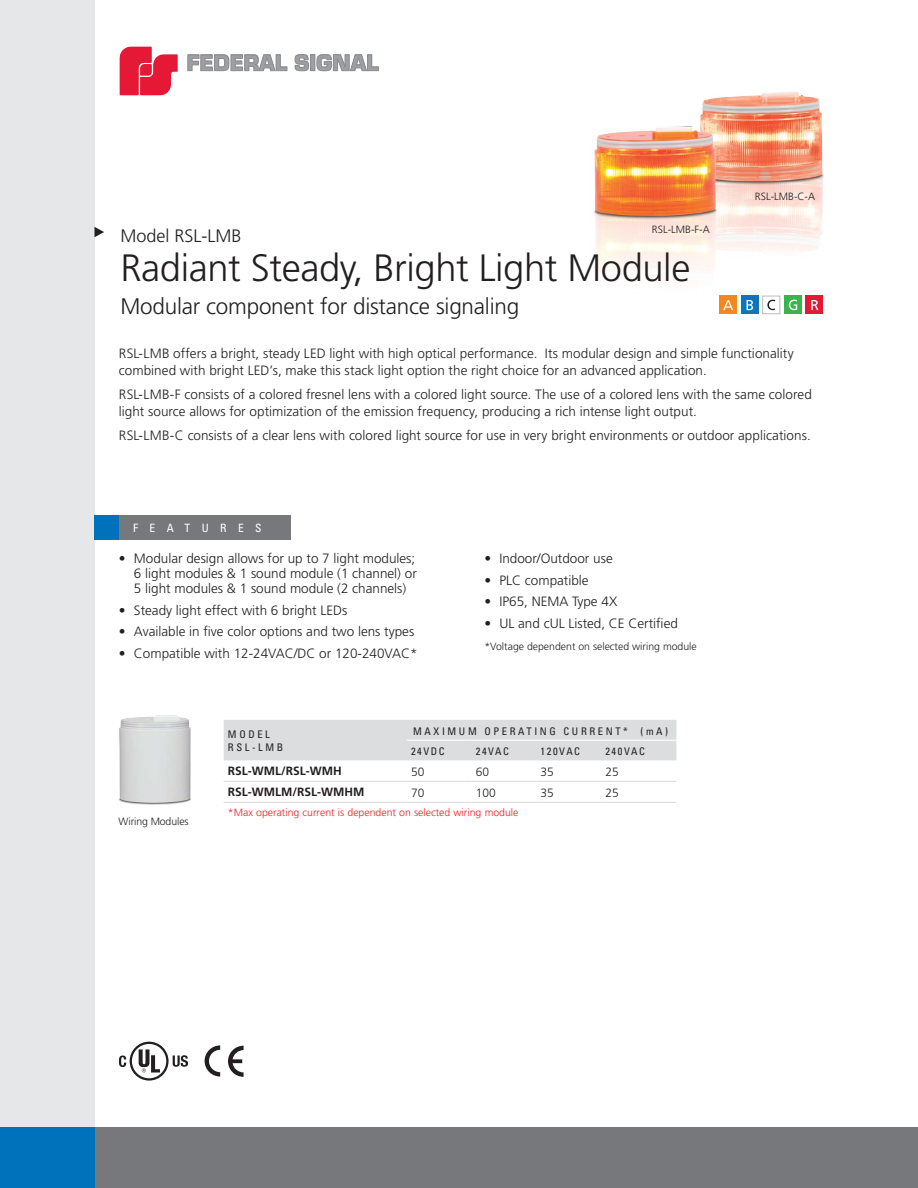
<style>
.page{position:relative;width:918px;height:1188px;background:#fff}
.page>*{position:absolute;margin:0;border:0;box-sizing:border-box;transform-origin:0 0}
.Head{font:300 38.1px "Frutiger";letter-spacing:-.01em;color:#231f20}
.Head-2{font:300 22.5px "Frutiger";letter-spacing:-.01em;color:#231f20}
.Head-3{font:300 18px "Frutiger";color:#231f20}
.t1{font:300 13.5px/17.2px "Frutiger";color:#231f20}
.t2{font:700 12px "Frutiger";color:#231f20}
.t3{font:300 12px "Frutiger";color:#231f20}
.t4{font:condensed 11.55px "Univers";letter-spacing:1em;color:#fff}
.Head-4{font:300 10.5px "Frutiger";color:#231f20}
.chart_body{font:condensed 10.5px/13.5px "Univers";letter-spacing:.25em;color:#231f20}
.t5{font:300 10.5px "Frutiger";color:#ee1d23}
</style>
<div class="page">
<div style="left:94px;top:1127px;width:824px;height:61px;background:#76787b"></div>
<hr style="left:311px;top:54px;width:4px;height:16px;background:#909295">
<img style="left:594px;top:91px;width:230px;height:208px">
<div style="left:0;top:0;width:94px;height:1188px;background:#e6e7e9"></div>
<div style="left:0;top:1127px;width:94px;height:61px;background:#0072bc"></div>
<svg style="left:188px;top:54px;width:99px;height:17px"></svg>
<svg style="left:295px;top:54px;width:14px;height:17px"></svg>
<div style="left:311px;top:55px;width:4px;height:16px;background:#9d9fa2;border:1px solid #8a8c8f"></div>
<svg style="left:317px;top:54px;width:62px;height:17px"></svg>
<svg style="left:120px;top:47px;width:57px;height:48px"></svg>
<div style="left:94px;top:516px;width:26px;height:24px;background:#0072bc"></div>
<div style="left:119px;top:516px;width:172px;height:24px;background:#76787b"></div>
<svg style="left:94px;top:227px;width:10px;height:10px"></svg>
<svg style="left:205px;top:1045px;width:15px;height:32px"></svg>
<svg style="left:228px;top:1046px;width:16px;height:31px"></svg>
<svg style="left:130px;top:1042px;width:39px;height:39px"></svg>
<div style="left:132px;top:1044px;width:34px;height:34px;background:#fff;border-radius:50%"></div>
<svg style="left:139px;top:1049px;width:21px;height:24px"></svg>
<svg style="left:119px;top:1056px;width:7px;height:11px"></svg>
<svg style="left:173px;top:1055px;width:15px;height:12px"></svg>
<div style="left:806px;top:296px;width:17px;height:18px;background:#e51836"></div>
<svg style="left:811px;top:300px;width:8px;height:10px"></svg>
<div style="left:741px;top:296px;width:17px;height:18px;background:#1074bc"></div>
<div style="left:719px;top:296px;width:18px;height:18px;background:#f5871f"></div>
<div style="left:784px;top:296px;width:18px;height:18px;background:#3ab54a"></div>
<svg style="left:747px;top:300px;width:6px;height:10px"></svg>
<svg style="left:723px;top:300px;width:10px;height:10px"></svg>
<svg style="left:789px;top:300px;width:8px;height:10px"></svg>
<div style="left:763px;top:296px;width:17px;height:18px;background:#fff"></div>
<div style="left:762px;top:296px;width:18px;height:18px;border:1px solid #bcbdc0"></div>
<svg style="left:767px;top:300px;width:8px;height:10px"></svg>
<div style="left:224px;top:720px;width:452px;height:40px;background:#dcdddf"></div>
<hr style="left:224px;top:781px;width:183px;height:1px;background:#dcdddf">
<hr style="left:407px;top:781px;width:64px;height:1px;background:#dcdddf">
<hr style="left:471px;top:781px;width:65px;height:1px;background:#dcdddf">
<hr style="left:536px;top:781px;width:65px;height:1px;background:#dcdddf">
<hr style="left:601px;top:781px;width:75px;height:1px;background:#dcdddf">
<hr style="left:224px;top:802px;width:183px;height:1px;background:#dcdddf">
<hr style="left:407px;top:802px;width:64px;height:1px;background:#dcdddf">
<hr style="left:471px;top:802px;width:65px;height:1px;background:#dcdddf">
<hr style="left:536px;top:802px;width:65px;height:1px;background:#dcdddf">
<hr style="left:601px;top:802px;width:75px;height:1px;background:#dcdddf">
<hr style="left:407px;top:740px;width:64px;height:1px;background:#fff">
<hr style="left:471px;top:740px;width:65px;height:1px;background:#fff">
<hr style="left:536px;top:740px;width:65px;height:1px;background:#fff">
<hr style="left:601px;top:740px;width:75px;height:1px;background:#fff">
<img style="left:118px;top:715px;width:73px;height:90px">
<p class="Head-4" style="left:652px;top:223px;width:59px">RSL-LMB-F-A</p>
<p class="Head-3" style="left:120px;top:225px;width:123px">Model RSL-LMB</p>
<p class="Head" style="left:120px;top:247px;width:571px">Radiant Steady, Bright Light Module</p>
<p class="Head-2" style="left:120px;top:294px;width:400px">Modular component for distance signaling</p>
<p class="Head-4" style="left:755px;top:191px;width:62px">RSL-LMB-C-A</p>
<p class="t1" style="left:119px;top:345px;width:676px">RSL-LMB offers a bright, steady LED light with high optical performance. Its modular design and simple functionality combined with bright LED’s, make this stack light option the right choice for an advanced application.</p>
<p class="t1" style="left:119px;top:386px;width:694px">RSL-LMB-F consists of a colored fresnel lens with a colored light source. The use of a colored lens with the same colored light source allows for optimization of the emission frequency, producing a rich intense light output.</p>
<p class="t1" style="left:119px;top:427px;width:693px">RSL-LMB-C consists of a clear lens with colored light source for use in very bright environments or outdoor applications.</p>
<p class="t4" style="left:133px;top:521px;width:130px">FEATURES</p>
<p class="t1" style="left:134px;top:551px;width:284px;line-height:15px;text-align:justify;text-indent:-15px">• Modular design allows for up to 7 light modules; 6 light modules &amp; 1 sound module (1 channel) or 5 light modules &amp; 1 sound module (2 channels)</p>
<p class="t1" style="left:119px;top:602px;width:230px">• Steady light effect with 6 bright LEDs</p>
<p class="t1" style="left:119px;top:623px;width:297px">• Available in five color options and two lens types</p>
<p class="t1" style="left:119px;top:645px;width:300px">• Compatible with 12-24VAC/DC or 120-240VAC*</p>
<p class="t1" style="left:484px;top:550px;width:130px">• Indoor/Outdoor use</p>
<p class="t1" style="left:484px;top:572px;width:106px">• PLC compatible</p>
<p class="t1" style="left:484px;top:593px;width:134px">• IP65, NEMA Type 4X</p>
<p class="t1" style="left:484px;top:615px;width:195px">• UL and cUL Listed, CE Certified</p>
<p class="Head-4" style="left:484px;top:640px;width:214px">*Voltage dependent on selected wiring module</p>
<p class="Head-4" style="left:119px;top:816px;width:72px">Wiring Modules</p>
<p class="chart_body" style="left:228px;top:727px;width:57px">MODEL<br>RSL-LMB</p>
<p class="chart_body" style="left:413px;top:725px;width:257px">MAXIMUM OPERATING CURRENT* (mA)</p>
<p class="chart_body" style="left:411px;top:744px;width:35px">24VDC</p>
<p class="chart_body" style="left:476px;top:744px;width:35px">24VAC</p>
<p class="chart_body" style="left:541px;top:744px;width:41px">120VAC</p>
<p class="chart_body" style="left:605px;top:744px;width:41px">240VAC</p>
<p class="t2" style="left:228px;top:764px;width:115px">RSL-WML/RSL-WMH</p>
<p class="t3" style="left:411px;top:765px;width:15px">50</p>
<p class="t3" style="left:476px;top:765px;width:15px">60</p>
<p class="t3" style="left:541px;top:765px;width:15px">35</p>
<p class="t3" style="left:605px;top:765px;width:15px">25</p>
<p class="t2" style="left:228px;top:785px;width:138px">RSL-WMLM/RSL-WMHM</p>
<p class="t3" style="left:411px;top:786px;width:15px">70</p>
<p class="t3" style="left:476px;top:786px;width:22px">100</p>
<p class="t3" style="left:541px;top:786px;width:15px">35</p>
<p class="t3" style="left:605px;top:786px;width:15px">25</p>
<p class="t5" style="left:228px;top:807px;width:292px">*Max operating current is dependent on selected wiring module</p>
</div>
